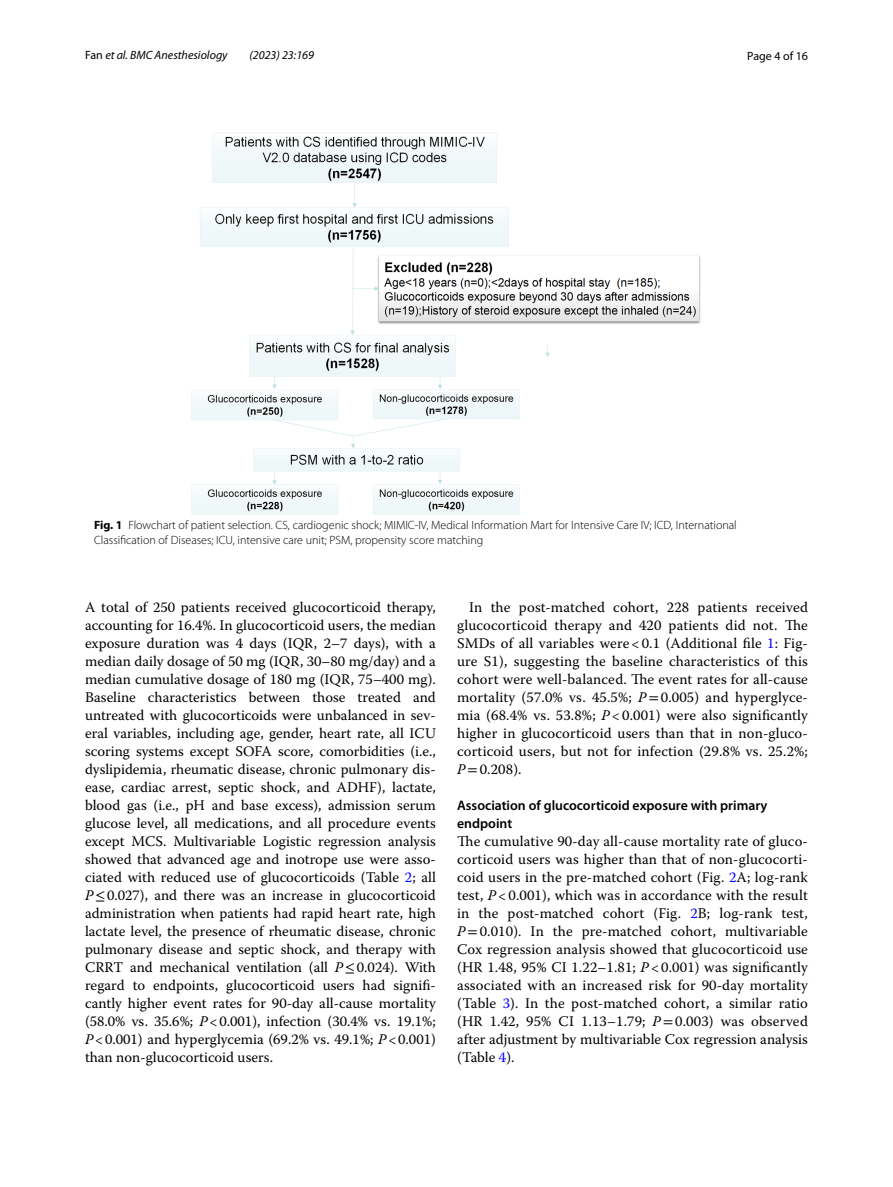
<style>
.page{position:relative;width:893px;height:1187px;background:#fff}
.page>*{position:absolute;margin:0;border:0;box-sizing:border-box;transform-origin:0 0}
.t1{font:14.7px/18px "Warnock Pro";color:#000;text-align:justify}
.t2{font:600 13.8px/18px "Myriad Pro";color:#000}
.t3{font:300 12px/15px "Myriad Pro";color:#000}
.t4{font:italic 12px "Myriad Pro";color:#000}
.t5{font:12px "Myriad Pro";color:#000}
.s1{font-style:normal}
.s2{font-weight:700}
.s3{color:#00f}
.s4{font-style:italic}
.s5{font-family:"STIX"}
</style>
<div class="page">
<img style="left:191px;top:133px;width:510px;height:381px">
<p class="t4" style="left:85px;top:48px;width:144px"><span class="s1">Fan</span> et al. BMC Anesthesiology</p>
<p class="t4" style="left:249px;top:48px;width:66px">(2023) 23:169</p>
<p class="t5" style="left:747px;top:48px;width:62px">Page 4 of 16</p>
<p class="t3" style="left:94px;top:518px;width:644px"><span class="s2">Fig. 1</span> Flowchart of patient selection. CS, cardiogenic shock; MIMIC-IV, Medical Information Mart for Intensive Care IV; ICD, International<br>Classification of Diseases; ICU, intensive care unit; PSM, propensity score matching</p>
<p class="t1" style="left:85px;top:597px;width:352px">A total of 250 patients received glucocorticoid therapy, accounting for 16.4%. In glucocorticoid users, the median exposure duration was 4 days (IQR, 2–7 days), with a median daily dosage of 50 mg (IQR, 30–80 mg/day) and a median cumulative dosage of 180 mg (IQR, 75–400 mg).<br>Baseline characteristics between those treated and untreated with glucocorticoids were unbalanced in sev&shy;eral variables, including age, gender, heart rate, all ICU scoring systems except SOFA score, comorbidities (i.e., dyslipidemia, rheumatic disease, chronic pulmonary dis&shy;ease, cardiac arrest, septic shock, and ADHF), lactate, blood gas (i.e., pH and base excess), admission serum glucose level, all medications, and all procedure events except MCS. Multivariable Logistic regression analysis showed that advanced age and inotrope use were asso&shy;ciated with reduced use of glucocorticoids (Table <span class="s3">2</span>; all <span class="s4">P</span><span class="s5">≤</span>0.027), and there was an increase in glucocorticoid administration when patients had rapid heart rate, high lactate level, the presence of rheumatic disease, chronic pulmonary disease and septic shock, and therapy with CRRT and mechanical ventilation (all <span class="s4">P</span><span class="s5">≤</span>0.024). With regard to endpoints, glucocorticoid users had signifi&shy;cantly higher event rates for 90-day all-cause mortality (58.0% vs. 35.6%; <span class="s4">P</span>&lt;0.001), infection (30.4% vs. 19.1%; <span class="s4">P</span>&lt;0.001) and hyperglycemia (69.2% vs. 49.1%; <span class="s4">P</span>&lt;0.001) than non-glucocorticoid users.</p>
<p class="t1" style="left:457px;top:597px;width:352px;text-indent:12px">In the post-matched cohort, 228 patients received glucocorticoid therapy and 420 patients did not. The SMDs of all variables were &lt; 0.1 (Additional file <span class="s3">1</span>: Fig&shy;ure S1), suggesting the baseline characteristics of this cohort were well-balanced. The event rates for all-cause mortality (57.0% vs. 45.5%; <span class="s4">P</span><span class="s5">=</span>0.005) and hyperglyce&shy;mia (68.4% vs. 53.8%; <span class="s4">P</span> &lt; 0.001) were also significantly higher in glucocorticoid users than that in non-gluco&shy;corticoid users, but not for infection (29.8% vs. 25.2%; <span class="s4">P</span><span class="s5">=</span>0.208).</p>
<p class="t2" style="left:457px;top:795px;width:312px">Association of glucocorticoid exposure with primary endpoint</p>
<p class="t1" style="left:457px;top:831px;width:352px">The cumulative 90-day all-cause mortality rate of gluco&shy;corticoid users was higher than that of non-glucocorti&shy;coid users in the pre-matched cohort (Fig. <span class="s3">2</span>A; log-rank test, <span class="s4">P</span> &lt; 0.001), which was in accordance with the result in the post-matched cohort (Fig. <span class="s3">2</span>B; log-rank test, <span class="s4">P</span><span class="s5">=</span>0.010). In the pre-matched cohort, multivariable Cox regression analysis showed that glucocorticoid use (HR 1.48, 95% CI 1.22–1.81; <span class="s4">P</span> &lt; 0.001) was significantly associated with an increased risk for 90-day mortality (Table <span class="s3">3</span>). In the post-matched cohort, a similar ratio (HR 1.42, 95% CI 1.13–1.79; <span class="s4">P</span><span class="s5">=</span>0.003) was observed after adjustment by multivariable Cox regression analysis (Table <span class="s3">4</span>).</p>
</div>
